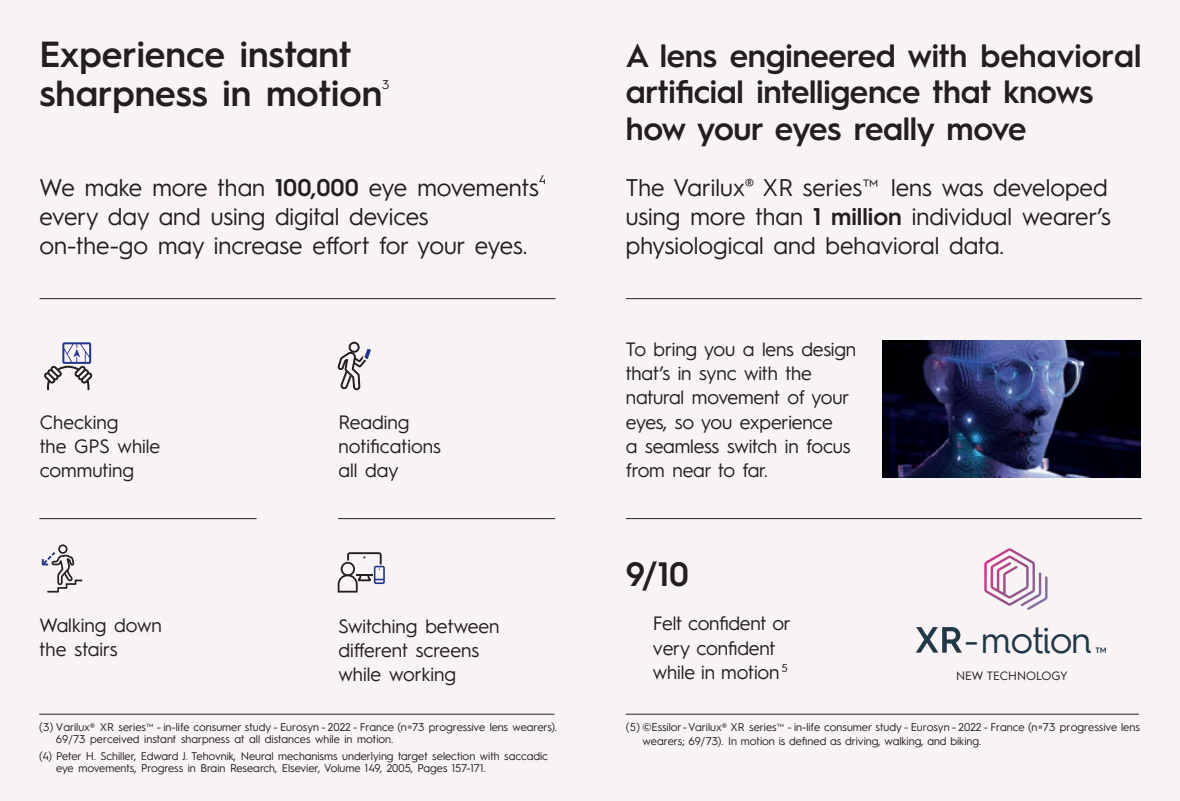
<style>
.page{position:relative;width:1180px;height:801px;background:#fff}
.page>*{position:absolute;margin:0;border:0;box-sizing:border-box;transform-origin:0 0}
.t1{font:36.75px "Hurme Geometric Sans 4";letter-spacing:-.02em;color:#223847}
.t2{font:600 36.5px/38.8px "Hurme Geometric Sans 1";color:#231f20}
.t3{font:600 34px "Hurme Geometric Sans 1";color:#231f20}
.t4{font:600 32.5px/36.5px "Hurme Geometric Sans 1";letter-spacing:-.01em;color:#231f20}
.t5{font:24.25px/29px "Hurme Geometric Sans 1";color:#231f20}
.t6{font:19.5px/24.2px "Hurme Geometric Sans 1";letter-spacing:-.01em;color:#231f20}
.t7{font:12.75px "Hurme Geometric Sans 1";color:#231f20}
.t8{font:12px "Hurme Geometric Sans 1";color:#231f20}
.t9{font:11.25px/12.2px "Hurme Geometric Sans 1";color:#231e1f}
.t10{font:11.25px/12.2px "Hurme Geometric Sans 1";color:#231f20}
.t11{font:600 7.75px "Hurme Geometric Sans 4";color:#223847}
.s1{font-weight:600}
.s2{font-weight:300;font-size:19.5px}
.s3{font-size:13.5px}
.s4{font-weight:300;font-size:9px}
.s5{color:#231e1f}
</style>
<div class="page">
<div style="left:0;top:0;width:1179px;height:801px;background:#f8f4f5"></div>
<hr style="left:40px;top:298px;width:515px;height:1px;background:#231f20">
<hr style="left:625px;top:298px;width:516px;height:1px;background:#231f20">
<hr style="left:625px;top:518px;width:516px;height:1px;background:#231f20">
<hr style="left:625px;top:714px;width:513px;height:1px;background:#231f20">
<hr style="left:39px;top:518px;width:217px;height:1px;background:#231f20">
<hr style="left:338px;top:518px;width:217px;height:1px;background:#231f20">
<img style="left:882px;top:340px;width:257px;height:137px">
<svg style="left:337px;top:342px;width:34px;height:48px"></svg>
<svg style="left:337px;top:552px;width:48px;height:41px"></svg>
<svg style="left:44px;top:342px;width:48px;height:48px"></svg>
<svg style="left:42px;top:544px;width:40px;height:49px"></svg>
<svg style="left:984px;top:548px;width:63px;height:62px"></svg>
<svg style="left:916px;top:627px;width:45px;height:26px"></svg>
<hr style="left:39px;top:714px;width:515px;height:1px;background:#231f20">
<p class="t2" style="left:40px;top:33px;width:344px">Experience instant sharpness in motion</p>
<p class="t7" style="left:382px;top:76px;width:9px">3</p>
<p class="t7" style="left:538px;top:171px;width:9px">4</p>
<p class="t5" style="left:40px;top:171px;width:500px">We make more than <span class="s1">100,000</span> eye movements every day and using digital devices on-the-go may increase effort for your eyes.</p>
<p class="t6" style="left:40px;top:408px;width:122px">Checking<br>the GPS while commuting</p>
<p class="t6" style="left:40px;top:611px;width:124px">Walking down the stairs</p>
<p class="t6" style="left:338px;top:408px;width:104px">Reading notifications all day</p>
<p class="t6" style="left:338px;top:613px;width:163px">Switching between different screens while working</p>
<p class="t4" style="left:625px;top:35px;width:517px">A lens engineered with behavioral artificial intelligence that knows how your eyes really move</p>
<p class="t5" style="left:625px;top:171px;width:486px">The Varilux® XR series<span class="s2">™</span> lens was developed using more than <span class="s1">1 million</span> individual wearer’s physiological and behavioral data.</p>
<p class="t6" style="left:625px;top:336px;width:232px">To bring you a lens design that’s in sync with the natural movement of your eyes, so you experience<br>a seamless switch in focus from near to far.</p>
<p class="t3" style="left:625px;top:550px;width:65px">9/10</p>
<p class="t6" style="left:652px;top:610px;width:139px">Felt confident or very confident while in motion <sup>5</sup></p>
<p class="t1" style="left:964px;top:614px;width:129px">-motion</p>
<p class="t11" style="left:1095px;top:644px;width:13px">TM</p>
<p class="t8" style="left:955px;top:667px;width:113px">NEW TECHNOLOGY</p>
<p class="t9" style="left:56px;top:720px;width:502px;text-indent:-17px">(3) Varilux<span class="s3">®</span> XR series<span class="s4">™</span> - in-life consumer study - Eurosyn - 2022 - France (n=73 progressive lens wearers).<br>69/73 perceived instant sharpness at all distances while in motion.</p>
<p class="t9" style="left:642px;top:720px;width:499px;line-height:13.5px;text-indent:-17px">(5) ©Essilor-Varilux<span class="s3">®</span> XR series<span class="s4">™</span> - in-life consumer study - Eurosyn - 2022 - France (n=73 progressive lens wearers; 69/73). In motion is defined as driving, walking, and biking.</p>
<p class="t10" style="left:56px;top:749px;width:493px;text-indent:-17px"><span class="s5">(4)</span> Peter H. Schiller, Edward J. Tehovnik, Neural mechanisms underlying target selection with saccadic eye movements, Progress in Brain Research, Elsevier, Volume 149, 2005, Pages 157-171.</p>
</div>
